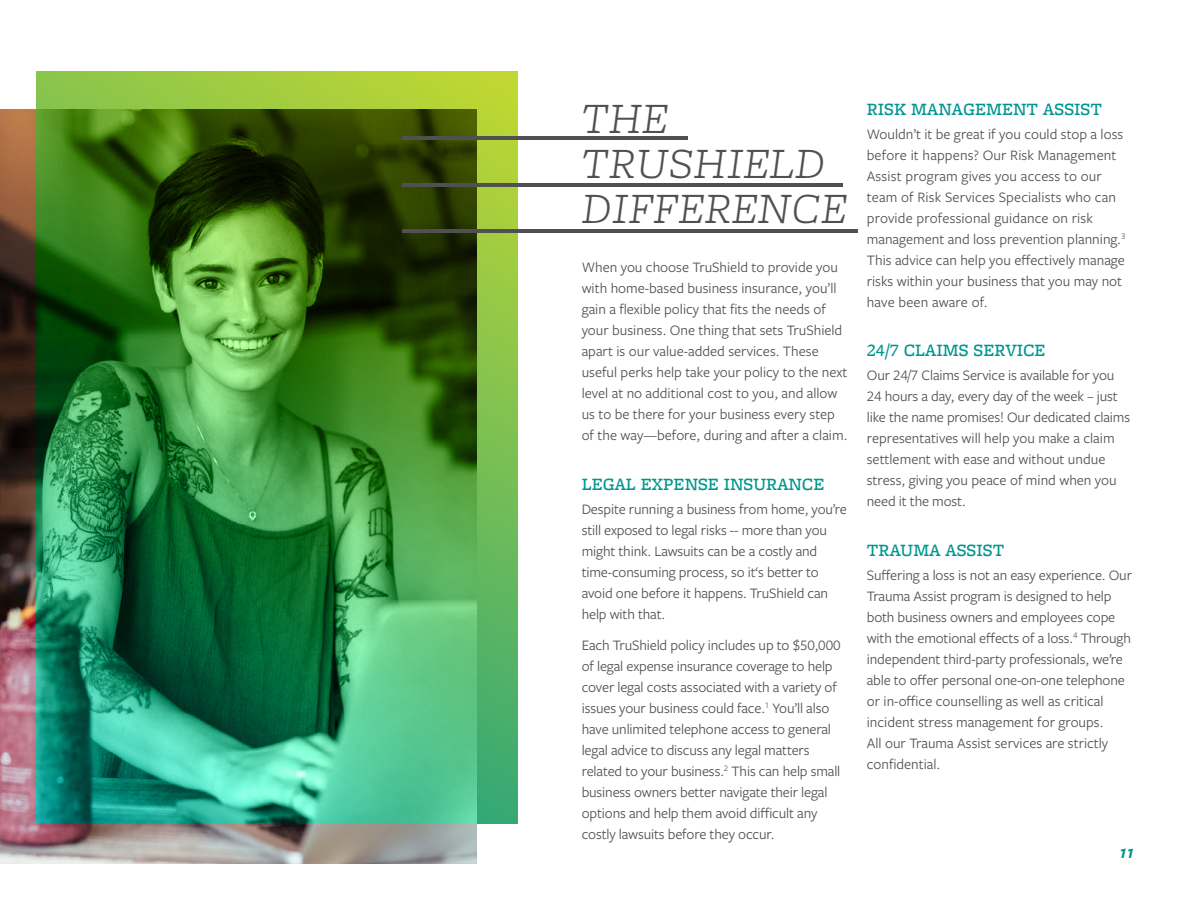
<style>
.page{position:relative;width:1188px;height:918px;background:#fff}
.page>*{position:absolute;margin:0;border:0;box-sizing:border-box;transform-origin:0 0}
.t1{font:italic 300 45px/45px "Freight Micro Pro";letter-spacing:.01em;color:#505050}
.t2{font:500 18px "Freight Micro Pro";color:#00968f}
.t3{font:15px/21px "Freight Sans Pro";letter-spacing:-.01em;color:#505050}
.t4{font:italic 700 15px "Freight Sans Pro";color:#00968f}
</style>
<div class="page">
<img style="left:0;top:110px;width:477px;height:753px">
<img style="left:37px;top:71px;width:481px;height:753px">
<hr style="left:402px;top:137px;width:286px;height:3px;background:#505050">
<hr style="left:402px;top:183px;width:441px;height:3px;background:#505050">
<hr style="left:402px;top:230px;width:456px;height:3px;background:#505050">
<h1 class="t1" style="left:582px;top:94px;width:267px">THE<br>TRUSHIELD<br>DIFFERENCE</h1>
<p class="t3" style="left:582px;top:256px;width:267px">When you choose TruShield to provide you with home-based business insurance, you’ll gain a flexible policy that fits the needs of your business. One thing that sets TruShield apart is our value-added services. These useful perks help take your policy to the next level at no additional cost to you, and allow us to be there for your business every step of the way—before, during and after a claim.</p>
<p class="t2" style="left:582px;top:472px;width:244px">LEGAL EXPENSE INSURANCE</p>
<p class="t3" style="left:582px;top:498px;width:267px">Despite running a business from home, you’re still exposed to legal risks -- more than you might think. Lawsuits can be a costly and time-consuming process, so it‘s better to avoid one before it happens. TruShield can help with that.</p>
<p class="t3" style="left:582px;top:634px;width:260px">Each TruShield policy includes up to $50,000 of legal expense insurance coverage to help cover legal costs associated with a variety of issues your business could face.<sup>1</sup> You’ll also have unlimited telephone access to general legal advice to discuss any legal matters related to your business.<sup>2</sup> This can help small business owners better navigate their legal options and help them avoid difficult any costly lawsuits before they occur.</p>
<p class="t2" style="left:867px;top:96px;width:237px">RISK MANAGEMENT ASSIST</p>
<p class="t3" style="left:867px;top:123px;width:260px">Wouldn’t it be great if you could stop a loss before it happens? Our Risk Management Assist program gives you access to our team of Risk Services Specialists who can provide professional guidance on risk management and loss prevention planning.<sup>3<br></sup>This advice can help you effectively manage risks within your business that you may not have been aware of.</p>
<p class="t2" style="left:867px;top:338px;width:180px">24/7 CLAIMS SERVICE</p>
<p class="t3" style="left:867px;top:364px;width:265px">Our 24/7 Claims Service is available for you 24 hours a day, every day of the week – just like the name promises! Our dedicated claims representatives will help you make a claim settlement with ease and without undue stress, giving you peace of mind when you need it the most.</p>
<p class="t2" style="left:867px;top:537px;width:139px">TRAUMA ASSIST</p>
<p class="t3" style="left:867px;top:564px;width:267px">Suffering a loss is not an easy experience. Our Trauma Assist program is designed to help both business owners and employees cope with the emotional effects of a loss.<sup>4</sup> Through independent third-party professionals, we’re able to offer personal one-on-one telephone or in-office counselling as well as critical incident stress management for groups.<br>All our Trauma Assist services are strictly confidential.</p>
<p class="t4" style="left:1119px;top:843px;width:16px">11</p>
</div>
